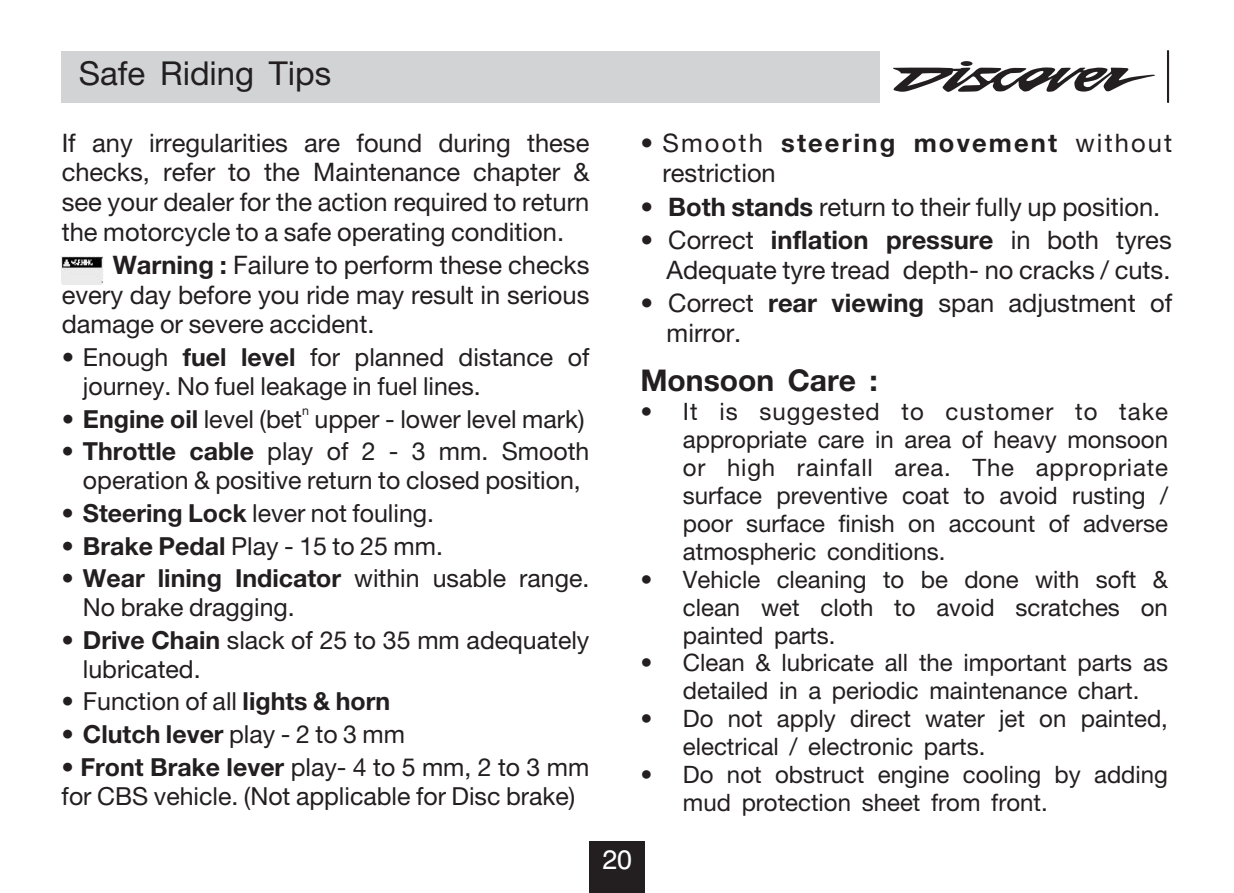
<style>
.page{position:relative;width:1234px;height:893px;background:#fff}
.page>*{position:absolute;margin:0;border:0;box-sizing:border-box;transform-origin:0 0}
.t1{font:33px "Helvetica Neue Roman";color:#231f20}
.t2{font:700 30px "Helvetica Neue";color:#231f20}
.t3{font:27px "Swiss 721 BT";color:#fff}
.t4{font:25.5px/29.7px "Helvetica Neue Roman";color:#231f20;text-align:justify}
.t5{font:700 25.5px "Helvetica Neue";letter-spacing:.085em;color:#231f20}
.t6{font:24.9px/29.1px "Helvetica Neue Roman";color:#231f20}
.t7{font:24px/27.9px "Helvetica Neue Roman";color:#231f20;text-align:justify}
.t8{font:12.6px "Helvetica Neue Roman";color:#231f20}
.s1{font-family:"Helvetica Neue";font-weight:700}
.s2{font-family:"Helvetica Neue Roman";font-weight:400}
</style>
<div class="page">
<div style="left:62px;top:51px;width:818px;height:51px;background:#d1d3d4"></div>
<svg style="left:893px;top:61px;width:262px;height:31px"></svg>
<hr style="left:1166px;top:51px;width:2px;height:51px;background:#231f20">
<img style="left:62px;top:257px;width:42px;height:27px">
<div style="left:589px;top:842px;width:55px;height:51px;background:#231f20"></div>
<h1 class="t1" style="left:79px;top:54px;width:254px">Safe Riding Tips</h1>
<p class="t4" style="left:62px;top:128px;width:529px">If any irregularities are found during these checks, refer to the Maintenance chapter &amp; see your dealer for the action required to return the motorcycle to a safe operating condition.</p>
<p class="t4" style="left:62px;top:250px;width:529px;text-indent:51px"><span class="s1">Warning :</span> Failure to perform these checks every day before you ride may result in serious damage or severe accident.</p>
<p class="t6" style="left:83px;top:342px;width:508px;text-indent:-21px">• Enough <span class="s1">fuel level</span> for planned distance of journey. No fuel leakage in fuel lines.</p>
<p class="t8" style="left:302px;top:403px;width:8px">n</p>
<p class="t6" style="left:62px;top:404px;width:524px">• <span class="s1">Engine oil</span> level (bet upper - lower level mark)</p>
<p class="t6" style="left:62px;top:437px;width:529px;text-align:center">• <span class="s1">Throttle cable</span> play of 2 - 3 mm. Smooth operation &amp; positive return to closed position,</p>
<p class="t6" style="left:62px;top:498px;width:374px">• <span class="s1">Steering Lock</span> lever not fouling.</p>
<p class="t6" style="left:62px;top:531px;width:383px">• <span class="s1">Brake Pedal</span> Play - 15 to 25 mm.</p>
<p class="t6" style="left:83px;top:563px;width:508px;text-indent:-21px">• <span class="s1">Wear lining Indicator</span> within usable range.<br>No brake dragging.</p>
<p class="t6" style="left:83px;top:625px;width:508px;text-indent:-21px">• <span class="s1">Drive Chain</span> slack of 25 to 35 mm adequately lubricated.</p>
<p class="t6" style="left:62px;top:687px;width:330px">• Function of all <span class="s1">lights &amp; horn</span></p>
<p class="t6" style="left:62px;top:719px;width:345px">• <span class="s1">Clutch lever</span> play - 2 to 3 mm</p>
<p class="t6" style="left:62px;top:752px;width:529px">• <span class="s1">Front Brake lever</span> play- 4 to 5 mm, 2 to 3 mm for CBS vehicle. (Not applicable for Disc brake)</p>
<p class="t5" style="left:640px;top:128px;width:533px"><span class="s2">• Smooth</span> steering movement <span class="s2">without</span></p>
<p class="t4" style="left:662px;top:158px;width:115px">restriction</p>
<p class="t4" style="left:640px;top:191px;width:521px">• <span class="s1">Both stands</span> return to their fully up position.</p>
<p class="t4" style="left:640px;top:225px;width:532px;text-align:right">• Correct <span class="s1">inflation pressure</span> in both tyres<br>Adequate tyre tread depth- no cracks / cuts.</p>
<p class="t4" style="left:666px;top:288px;width:507px;text-indent:-26px">• Correct <span class="s1">rear viewing</span> span adjustment of mirror.</p>
<p class="t2" style="left:640px;top:362px;width:239px">Monsoon Care :</p>
<p class="t7" style="left:682px;top:398px;width:486px;text-indent:-42px">• It is suggested to customer to take appropriate care in area of heavy monsoon or high rainfall area. The appropriate surface preventive coat to avoid rusting / poor surface finish on account of adverse atmospheric conditions.</p>
<p class="t7" style="left:682px;top:565px;width:486px;text-indent:-43px">• Vehicle cleaning to be done with soft &amp; clean wet cloth to avoid scratches on painted parts.</p>
<p class="t7" style="left:640px;top:649px;width:529px;text-align:center">• Clean &amp; lubricate all the important parts as detailed in a periodic maintenance chart.</p>
<p class="t7" style="left:682px;top:704px;width:486px;text-indent:-43px">• Do not apply direct water jet on painted, electrical / electronic parts.</p>
<p class="t7" style="left:682px;top:760px;width:486px;text-indent:-43px">• Do not obstruct engine cooling by adding mud protection sheet from front.</p>
<p class="t3" style="left:602px;top:849px;width:31px">20</p>
</div>
